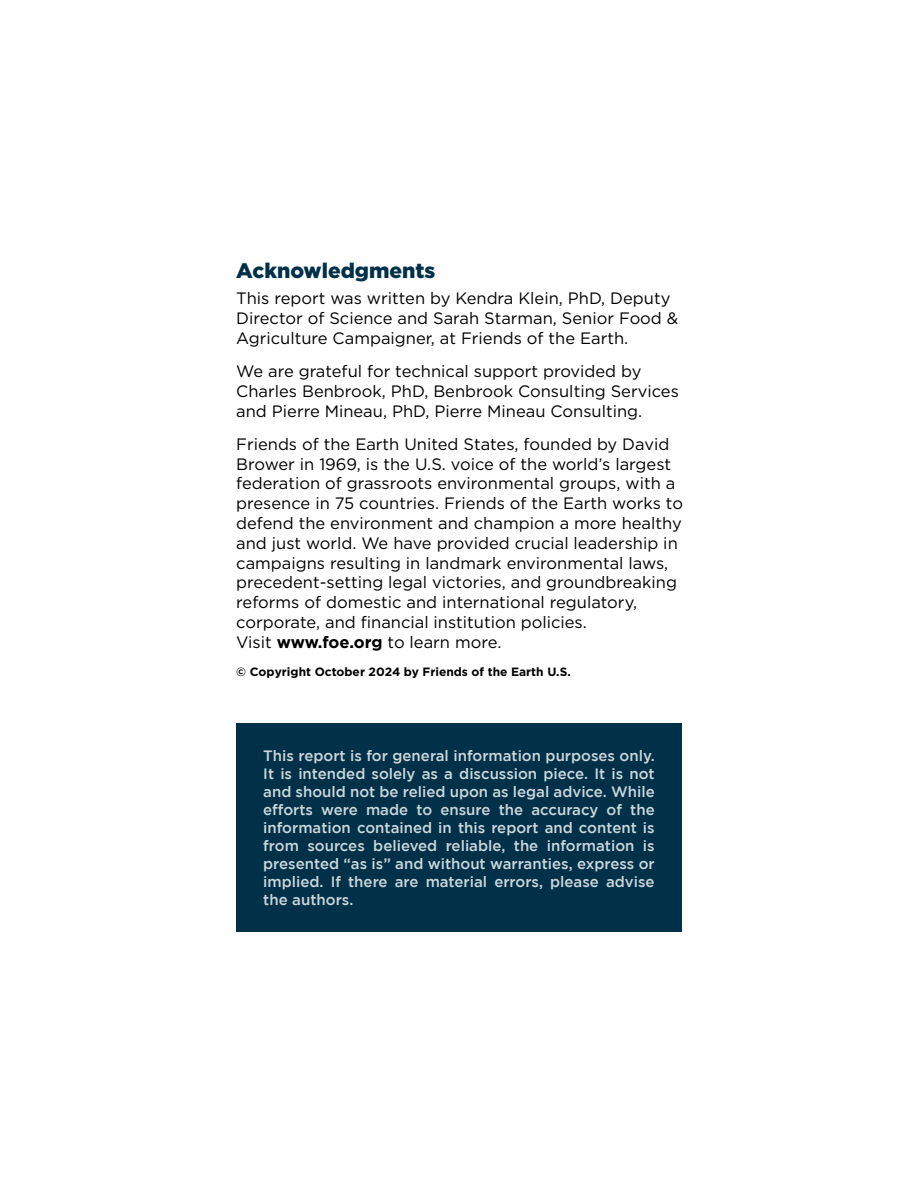
<style>
.page{position:relative;width:918px;height:1188px;background:#fff}
.page>*{position:absolute;margin:0;border:0;box-sizing:border-box;transform-origin:0 0}
.t1{font:900 21px "Gotham";color:#003149}
.t2{font:16.5px/19.8px "Gotham";color:#000}
.t3{font:500 15px/18px "Gotham";color:#ccd6db;text-align:justify}
.t4{font:700 12px "Gotham";color:#000}
.s1{font-weight:700}
</style>
<div class="page">
<div style="left:236px;top:723px;width:446px;height:209px;background:#003149"></div>
<p class="t1" style="left:236px;top:261px;width:201px">Acknowledgments</p>
<p class="t2" style="left:236px;top:289px;width:444px">This report was written by Kendra Klein, PhD, Deputy<br>Director of Science and Sarah Starman, Senior Food &amp;<br>Agriculture Campaigner, at Friends of the Earth.</p>
<p class="t2" style="left:236px;top:362px;width:444px">We are grateful for technical support provided by<br>Charles Benbrook, PhD, Benbrook Consulting Services and Pierre Mineau, PhD, Pierre Mineau Consulting.</p>
<p class="t2" style="left:236px;top:435px;width:448px">Friends of the Earth United States, founded by David Brower in 1969, is the U.S. voice of the world’s largest federation of grassroots environmental groups, with a presence in 75 countries. Friends of the Earth works to defend the environment and champion a more healthy and just world. We have provided crucial leadership in campaigns resulting in landmark environmental laws, precedent-setting legal victories, and groundbreaking reforms of domestic and international regulatory, corporate, and financial institution policies.<br>Visit <span class="s1">www.foe.org</span> to learn more.</p>
<p class="t4" style="left:236px;top:666px;width:336px">© Copyright October 2024 by Friends of the Earth U.S.</p>
<p class="t3" style="left:263px;top:747px;width:393px">This report is for general information purposes only.<br>It is intended solely as a discussion piece. It is not and should not be relied upon as legal advice. While efforts were made to ensure the accuracy of the information contained in this report and content is from sources believed reliable, the information is presented “as is” and without warranties, express or implied. If there are material errors, please advise the authors.</p>
</div>
